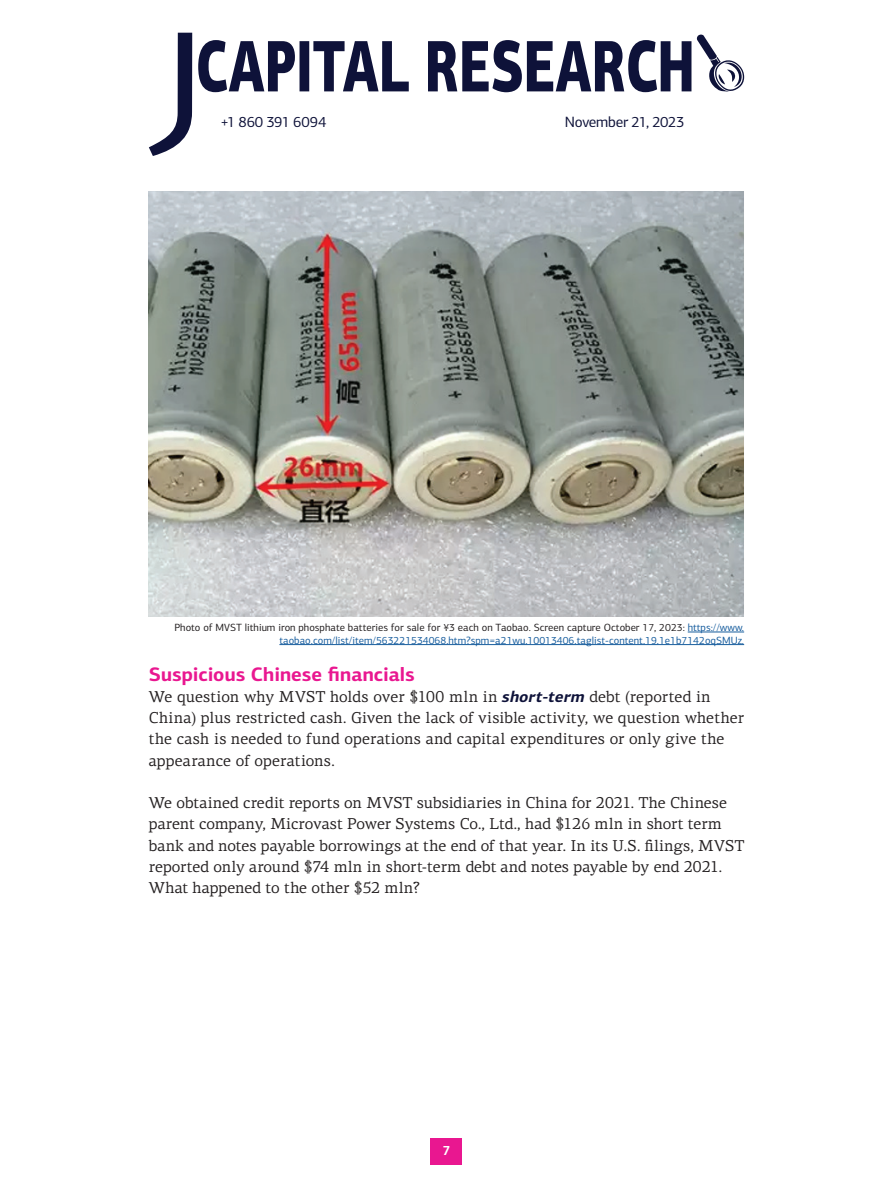
<style>
.page{position:relative;width:893px;height:1191px;background:#fff}
.page>*{position:absolute;margin:0;border:0;box-sizing:border-box;transform-origin:0 0}
.t1{font:700 19.5px "PF Centro Sans Pro";color:#e91790}
.t2{font:15.75px/21.3px "PF Centro Serif Pro";letter-spacing:.005em;color:#231f20}
.t3{font:15px "PF Centro Sans Pro";letter-spacing:-.02em;color:#0e1239}
.t4{font:700 13.5px "PF Centro Sans Pro";color:#fff}
.t5{font:10.5px/12.6px "PF Centro Sans Pro";color:#175d9e;text-align:right}
.s1{color:#231f20}
.s2{font-family:"PF Centro Sans Pro";font-weight:700;font-style:italic;color:#0e1239}
</style>
<div class="page">
<div style="left:431px;top:1138px;width:31px;height:26px;background:#e91790"></div>
<svg style="left:697px;top:35px;width:47px;height:57px"></svg>
<svg style="left:198px;top:40px;width:493px;height:52px"></svg>
<svg style="left:149px;top:33px;width:43px;height:123px"></svg>
<img style="left:149px;top:191px;width:595px;height:426px">
<hr style="left:688px;top:631px;width:56px;height:1px;background:#175d9e">
<hr style="left:279px;top:644px;width:465px;height:1px;background:#175d9e">
<p class="t3" style="left:220px;top:113px;width:107px">+1 860 391 6094</p>
<p class="t3" style="left:565px;top:113px;width:121px">November 21, 2023</p>
<p class="t5" style="left:174px;top:621px;width:571px"><span class="s1">Photo of MVST lithium iron phosphate batteries for sale for ¥3 each on Taobao. Screen capture October 17, 2023:</span> https://www. taobao.com/list/item/563221534068.htm?spm=a21wu.10013406.taglist-content.19.1e1b7142oqSMUz.</p>
<p class="t1" style="left:149px;top:661px;width:267px">Suspicious Chinese financials</p>
<p class="t2" style="left:149px;top:686px;width:597px">We question why MVST holds over $100 mln in <span class="s2">short-term</span> debt (reported in China) plus restricted cash. Given the lack of visible activity, we question whether the cash is needed to fund operations and capital expenditures or only give the appearance of operations.</p>
<p class="t2" style="left:149px;top:792px;width:597px">We obtained credit reports on MVST subsidiaries in China for 2021. The Chinese parent company, Microvast Power Systems Co., Ltd., had $126 mln in short term bank and notes payable borrowings at the end of that year. In its U.S. filings, MVST reported only around $74 mln in short-term debt and notes payable by end 2021.<br>What happened to the other $52 mln?</p>
<p class="t4" style="left:442px;top:1141px;width:9px">7</p>
</div>
